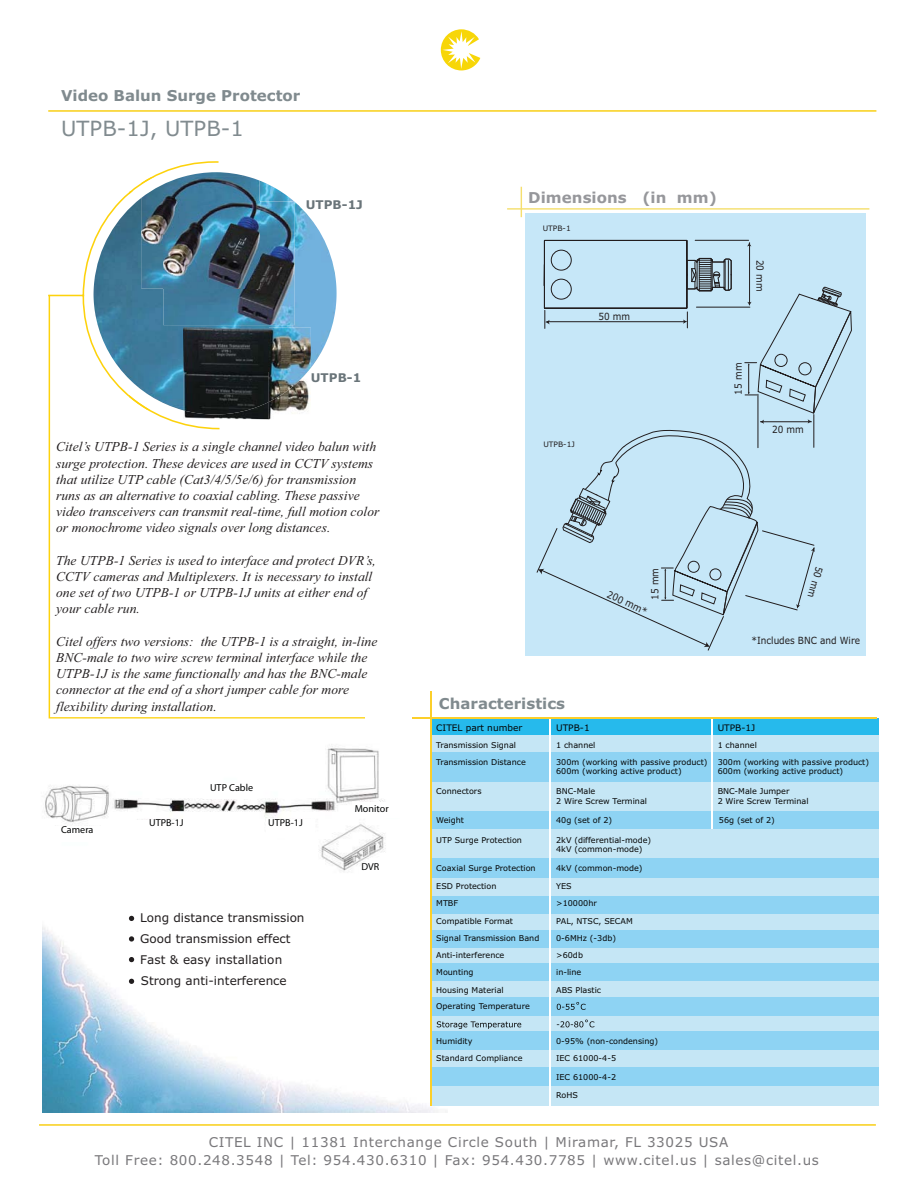
<style>
.page{position:relative;width:918px;height:1188px;background:#fff}
.page>*{position:absolute;margin:0;border:0;box-sizing:border-box;transform-origin:0 0}
.t1{font:21px "Verdana";letter-spacing:.005em;color:#818b8f}
.t2{font:700 15px "Verdana";color:#808a8e}
.t3{font:700 15px "Verdana";letter-spacing:.005em;color:#96979b}
.t4{font:italic 13.5px/16.2px "Times New Roman";letter-spacing:.005em;color:#221e1f}
.t5{font:13.5px/18px "Verdana";letter-spacing:.05em;color:#79787b}
.t6{font:12px/20.9px "Verdana";color:#221e1f}
.t7{font:700 12px "Verdana";letter-spacing:.005em;color:#697479}
.t8{font:10.2px "Myriad Pro";color:#040505}
.t9{font:9.9px "Verdana";color:#221e1f;scale:.9 1}
.t10{font:9.9px "Verdana";color:#211d1e;scale:.9 1}
.t11{font:9px "Verdana";color:#040505}
.t12{font:8.1px/9.6px "Verdana";color:#040505}
.t13{font:7.5px "Verdana";color:#211d1e}
</style>
<div class="page">
<img style="left:42px;top:915px;width:404px;height:198px">
<img style="left:44px;top:744px;width:342px;height:128px">
<div style="left:54px;top:826px;width:48px;height:16px;background:#fff"></div>
<div style="left:129px;top:820px;width:49px;height:16px;background:#fff"></div>
<div style="left:203px;top:783px;width:48px;height:16px;background:#fff"></div>
<div style="left:352px;top:802px;width:49px;height:16px;background:#fff"></div>
<div style="left:266px;top:819px;width:49px;height:16px;background:#fff"></div>
<div style="left:369px;top:858px;width:39px;height:16px;background:#fff"></div>
<div style="left:526px;top:213px;width:340px;height:442px;background:#c6e7f8"></div>
<svg style="left:48px;top:161px;width:171px;height:268px"></svg>
<img style="left:129px;top:289px;width:21px;height:6px">
<svg style="left:49px;top:295px;width:316px;height:424px"></svg>
<img style="left:94px;top:172px;width:200px;height:117px">
<svg style="left:129px;top:916px;width:5px;height:5px"></svg>
<svg style="left:129px;top:936px;width:5px;height:6px"></svg>
<svg style="left:129px;top:957px;width:5px;height:5px"></svg>
<svg style="left:129px;top:979px;width:5px;height:5px"></svg>
<div style="left:432px;top:718px;width:446px;height:17px;background:#26baec"></div>
<div style="left:432px;top:1014px;width:446px;height:17px;background:#c5e6f5"></div>
<div style="left:432px;top:1086px;width:446px;height:20px;background:#c5e6f5"></div>
<div style="left:432px;top:1048px;width:446px;height:21px;background:#c5e6f5"></div>
<div style="left:432px;top:980px;width:446px;height:18px;background:#c5e6f5"></div>
<div style="left:432px;top:947px;width:446px;height:16px;background:#c5e6f5"></div>
<div style="left:432px;top:912px;width:446px;height:18px;background:#c5e6f5"></div>
<div style="left:432px;top:829px;width:446px;height:30px;background:#c5e6f5"></div>
<div style="left:432px;top:781px;width:446px;height:30px;background:#c5e6f5"></div>
<div style="left:432px;top:735px;width:446px;height:18px;background:#c5e6f5"></div>
<div style="left:432px;top:997px;width:446px;height:18px;background:#8ed3f3"></div>
<div style="left:432px;top:1031px;width:446px;height:19px;background:#8ed3f3"></div>
<div style="left:432px;top:1067px;width:446px;height:19px;background:#8ed3f3"></div>
<div style="left:432px;top:753px;width:446px;height:29px;background:#8ed3f3"></div>
<div style="left:432px;top:930px;width:446px;height:17px;background:#8ed3f3"></div>
<div style="left:432px;top:878px;width:446px;height:23px;background:#c5e6f5"></div>
<div style="left:432px;top:896px;width:446px;height:18px;background:#8ed3f3"></div>
<div style="left:432px;top:858px;width:446px;height:20px;background:#8ed3f3"></div>
<div style="left:432px;top:811px;width:446px;height:18px;background:#8ed3f3"></div>
<div style="left:432px;top:963px;width:446px;height:18px;background:#8ed3f3"></div>
<hr style="left:549px;top:720px;width:2px;height:386px;background:#fff">
<hr style="left:711px;top:716px;width:1px;height:113px;background:#fff">
<hr style="left:412px;top:717px;width:465px;height:1px;background:#fccf2a">
<hr style="left:430px;top:691px;width:2px;height:415px;background:#fccf2a">
<svg style="left:557px;top:1002px;width:29px;height:8px"></svg>
<svg style="left:437px;top:1020px;width:157px;height:9px"></svg>
<svg style="left:441px;top:29px;width:39px;height:41px"></svg>
<svg style="left:48px;top:110px;width:829px;height:2px;background:#f9da4f"></svg>
<svg style="left:39px;top:1124px;width:837px;height:2px;background:#f9da4f"></svg>
<img style="left:163px;top:202px;width:132px;height:123px">
<img style="left:141px;top:177px;width:119px;height:111px">
<img style="left:163px;top:202px;width:96px;height:86px">
<img style="left:183px;top:415px;width:85px;height:4px">
<img style="left:268px;top:402px;width:43px;height:17px">
<img style="left:183px;top:328px;width:85px;height:87px">
<img style="left:268px;top:328px;width:43px;height:74px">
<hr style="left:507px;top:208px;width:362px;height:2px;background:#f5df6f">
<hr style="left:521px;top:187px;width:1px;height:30px;background:#f5df6f">
<svg style="left:537px;top:240px;width:315px;height:410px"></svg>
<div style="left:775px;top:354px;width:13px;height:13px;border:1px solid #221e1f;border-radius:50%"></div>
<div style="left:798px;top:362px;width:14px;height:13px;border:1px solid #221e1f;border-radius:50%"></div>
<p class="t2" style="left:61px;top:89px;width:241px">Video Balun Surge Protector</p>
<h1 class="t1" style="left:61px;top:120px;width:184px">UTPB-1J, UTPB-1</h1>
<p class="t7" style="left:306px;top:200px;width:59px">UTPB-1J</p>
<p class="t7" style="left:311px;top:373px;width:52px">UTPB-1</p>
<p class="t4" style="left:56px;top:440px;width:325px">Citel’s UTPB-1 Series is a single channel video balun with surge protection. These devices are used in CCTV systems that utilize UTP cable (Cat3/4/5/5e/6) for transmission runs as an alternative to coaxial cabling. These passive video transceivers can transmit real-time, full motion color or monochrome video signals over long distances.</p>
<p class="t4" style="left:56px;top:553px;width:321px">The UTPB-1 Series is used to interface and protect DVR’s, CCTV cameras and Multiplexers. It is necessary to install one set of two UTPB-1 or UTPB-1J units at either end of your cable run.</p>
<p class="t4" style="left:56px;top:634px;width:323px">Citel offers two versions: the UTPB-1 is a straight, in-line BNC-male to two wire screw terminal interface while the UTPB-1J is the same functionally and has the BNC-male connector at the end of a short jumper cable for more flexibility during installation.</p>
<p class="t8" style="left:61px;top:824px;width:34px">Camera</p>
<p class="t8" style="left:210px;top:782px;width:45px">UTP Cable</p>
<p class="t8" style="left:149px;top:817px;width:36px">UTPB-1J</p>
<p class="t8" style="left:268px;top:817px;width:36px">UTPB-1J</p>
<p class="t6" style="left:140px;top:908px;width:166px">Long distance transmission<br>Good transmission effect<br>Fast &amp; easy installation<br>Strong anti-interference</p>
<p class="t8" style="left:355px;top:802px;width:35px">Monitor</p>
<p class="t8" style="left:361px;top:860px;width:19px">DVR</p>
<p class="t3" style="left:528px;top:192px;width:190px">Dimensions (in mm)</p>
<p class="t13" style="left:543px;top:225px;width:29px">UTPB-1</p>
<p class="t9" style="left:598px;top:312px;width:37px">50 mm</p>
<p class="t13" style="left:543px;top:442px;width:33px">UTPB-1J</p>
<p class="t9" style="left:651px;top:600px;width:37px;rotate:-90deg">15 mm</p>
<p class="t9" style="left:609px;top:590px;width:49px;rotate:25deg">200 mm*</p>
<p class="t9" style="left:764px;top:260px;width:37px;rotate:90deg">20 mm</p>
<p class="t10" style="left:734px;top:395px;width:37px;rotate:-90deg">15 mm</p>
<p class="t9" style="left:772px;top:426px;width:37px">20 mm</p>
<p class="t9" style="left:823px;top:568px;width:37px;rotate:106deg">50 mm</p>
<p class="t9" style="left:752px;top:637px;width:122px">*Includes BNC and Wire</p>
<p class="t2" style="left:439px;top:697px;width:128px">Characteristics</p>
<p class="t11" style="left:436px;top:724px;width:88px">CITEL part number</p>
<p class="t11" style="left:556px;top:724px;width:35px">UTPB-1</p>
<p class="t12" style="left:436px;top:741px;width:81px">Transmission Signal</p>
<p class="t12" style="left:556px;top:741px;width:41px">1 channel</p>
<p class="t12" style="left:436px;top:758px;width:91px">Transmission Distance</p>
<p class="t12" style="left:436px;top:787px;width:47px">Connectors</p>
<p class="t12" style="left:556px;top:787px;width:92px">BNC-Male<br>2 Wire Screw Terminal</p>
<p class="t12" style="left:718px;top:787px;width:92px">BNC-Male Jumper<br>2 Wire Screw Terminal</p>
<p class="t11" style="left:718px;top:724px;width:39px">UTPB-1J</p>
<p class="t12" style="left:718px;top:741px;width:41px">1 channel</p>
<p class="t12" style="left:718px;top:758px;width:153px">300m (working with passive product)<br>600m (working active product)</p>
<p class="t12" style="left:556px;top:758px;width:153px">300m (working with passive product)<br>600m (working active product)</p>
<p class="t12" style="left:436px;top:816px;width:29px">Weight</p>
<p class="t12" style="left:556px;top:816px;width:57px">40g (set of 2)</p>
<p class="t12" style="left:436px;top:836px;width:87px">UTP Surge Protection</p>
<p class="t12" style="left:556px;top:836px;width:97px">2kV (differential-mode)<br>4kV (common-mode)</p>
<p class="t12" style="left:436px;top:864px;width:101px">Coaxial Surge Protection</p>
<p class="t12" style="left:556px;top:864px;width:88px">4kV (common-mode)</p>
<p class="t12" style="left:436px;top:882px;width:62px">ESD Protection</p>
<p class="t12" style="left:556px;top:882px;width:17px">YES</p>
<p class="t12" style="left:436px;top:899px;width:23px">MTBF</p>
<p class="t12" style="left:556px;top:899px;width:42px">&gt;10000hr</p>
<p class="t12" style="left:436px;top:917px;width:78px">Compatible Format</p>
<p class="t12" style="left:556px;top:917px;width:78px">PAL, NTSC, SECAM</p>
<p class="t12" style="left:436px;top:934px;width:105px">Signal Transmission Band</p>
<p class="t12" style="left:556px;top:934px;width:61px">0-6MHz (-3db)</p>
<p class="t12" style="left:436px;top:951px;width:70px">Anti-interference</p>
<p class="t12" style="left:556px;top:951px;width:28px">&gt;60db</p>
<p class="t12" style="left:436px;top:968px;width:39px">Mounting</p>
<p class="t12" style="left:556px;top:968px;width:27px">in-line</p>
<p class="t12" style="left:436px;top:986px;width:69px">Housing Material</p>
<p class="t12" style="left:556px;top:986px;width:46px">ABS Plastic</p>
<p class="t12" style="left:436px;top:1002px;width:95px">Operating Temperature</p>
<p class="t12" style="left:436px;top:1037px;width:38px">Humidity</p>
<p class="t12" style="left:556px;top:1037px;width:104px">0-95% (non-condensing)</p>
<p class="t12" style="left:436px;top:1054px;width:88px">Standard Compliance</p>
<p class="t12" style="left:556px;top:1054px;width:61px">IEC 61000-4-5</p>
<p class="t12" style="left:556px;top:1069px;width:62px;line-height:17.7px">IEC 61000-4-2<br>RoHS</p>
<p class="t12" style="left:719px;top:816px;width:57px">56g (set of 2)</p>
<p class="t5" style="left:95px;top:1134px;width:726px;text-indent:114px">CITEL INC | 11381 Interchange Circle South | Miramar, FL 33025 USA<br>Toll Free: 800.248.3548 | Tel: 954.430.6310 | Fax: 954.430.7785 | www.citel.us | sales@citel.us</p>
</div>
